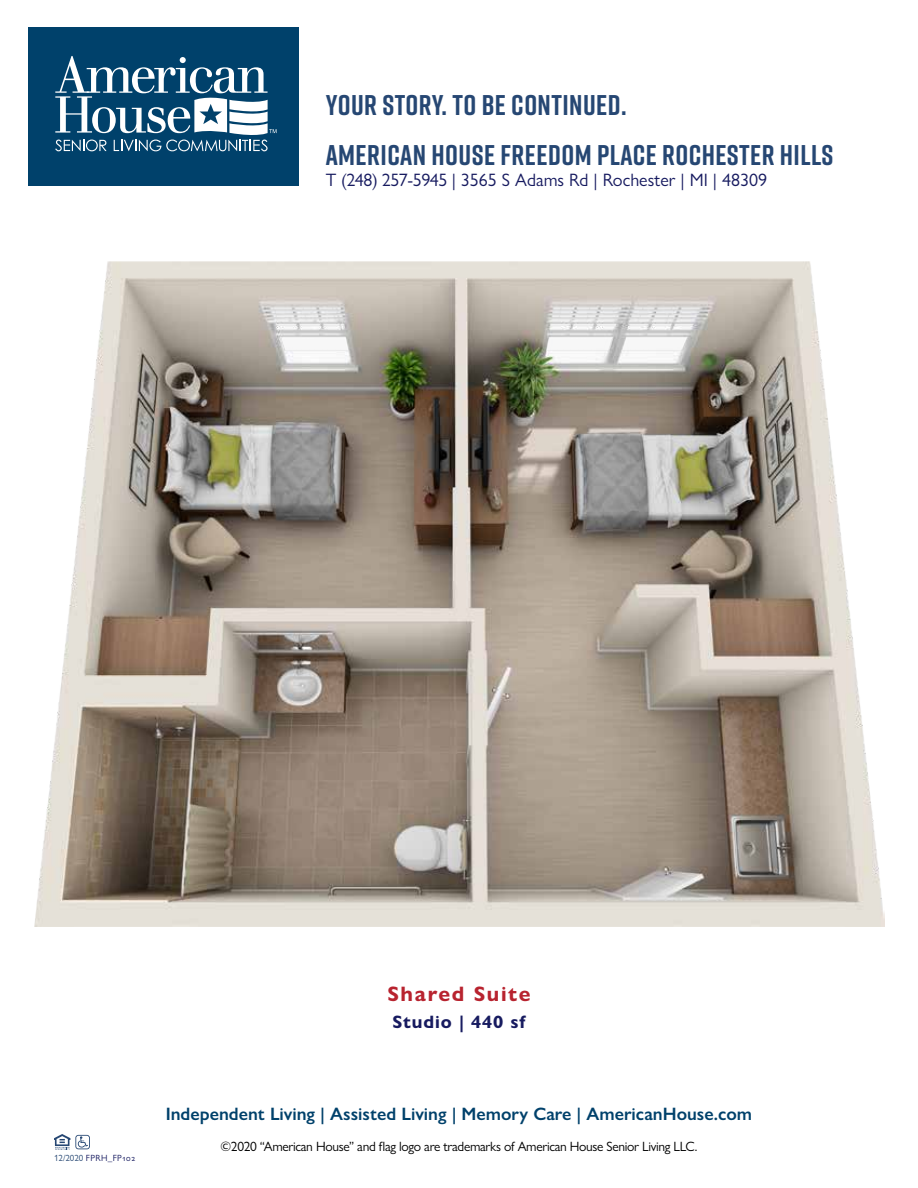
<style>
.page{position:relative;width:918px;height:1188px;background:#fff}
.page>*{position:absolute;margin:0;border:0;box-sizing:border-box;transform-origin:0 0}
.t1{font:700 28.5px "Rift";letter-spacing:.015em;color:#264773}
.t2{font:700 21px "Gill Sans Nova";letter-spacing:.075em;color:#b8232f}
.t3{font:600 18px "Gill Sans Nova";color:#00416b}
.t4{font:18px "Gill Sans Nova";color:#171b60}
.t5{font:700 18px "Gill Sans Nova";letter-spacing:.05em;color:#171b60}
.t6{font:13.5px "Gill Sans Nova";letter-spacing:-.025em;color:#000}
.t7{font:9px "Gill Sans Nova";letter-spacing:.04em;color:#171b60}
.s1{color:#264773}
</style>
<div class="page">
<svg style="left:54px;top:1134px;width:36px;height:16px"></svg>
<div style="left:28px;top:27px;width:271px;height:159px;background:#00416b"></div>
<svg style="left:55px;top:56px;width:222px;height:95px"></svg>
<img style="left:34px;top:262px;width:851px;height:664px">
<h1 class="t1" style="left:326px;top:85px;width:302px">YOUR STORY. TO BE CONTINUED.</h1>
<h1 class="t1" style="left:326px;top:134px;width:509px">AMERICAN HOUSE FREEDOM PLACE ROCHESTER HILLS</h1>
<h3 class="t4" style="left:326px;top:169px;width:443px">T (248) 257-5945 | 3565 S Adams Rd | Rochester | MI | 48309</h3>
<p class="t7" style="left:54px;top:1153px;width:83px"><span class="s1">12/2020</span> FPRH_FP102</p>
<h2 class="t2" style="left:387px;top:981px;width:145px">Shared Suite</h2>
<h3 class="t5" style="left:392px;top:1011px;width:135px">Studio | 440 sf</h3>
<h3 class="t3" style="left:166px;top:1103px;width:588px">Independent Living | Assisted Living | Memory Care | AmericanHouse.com</h3>
<p class="t6" style="left:221px;top:1138px;width:478px">©2020 “American House” and flag logo are trademarks of American House Senior Living LLC.</p>
</div>
